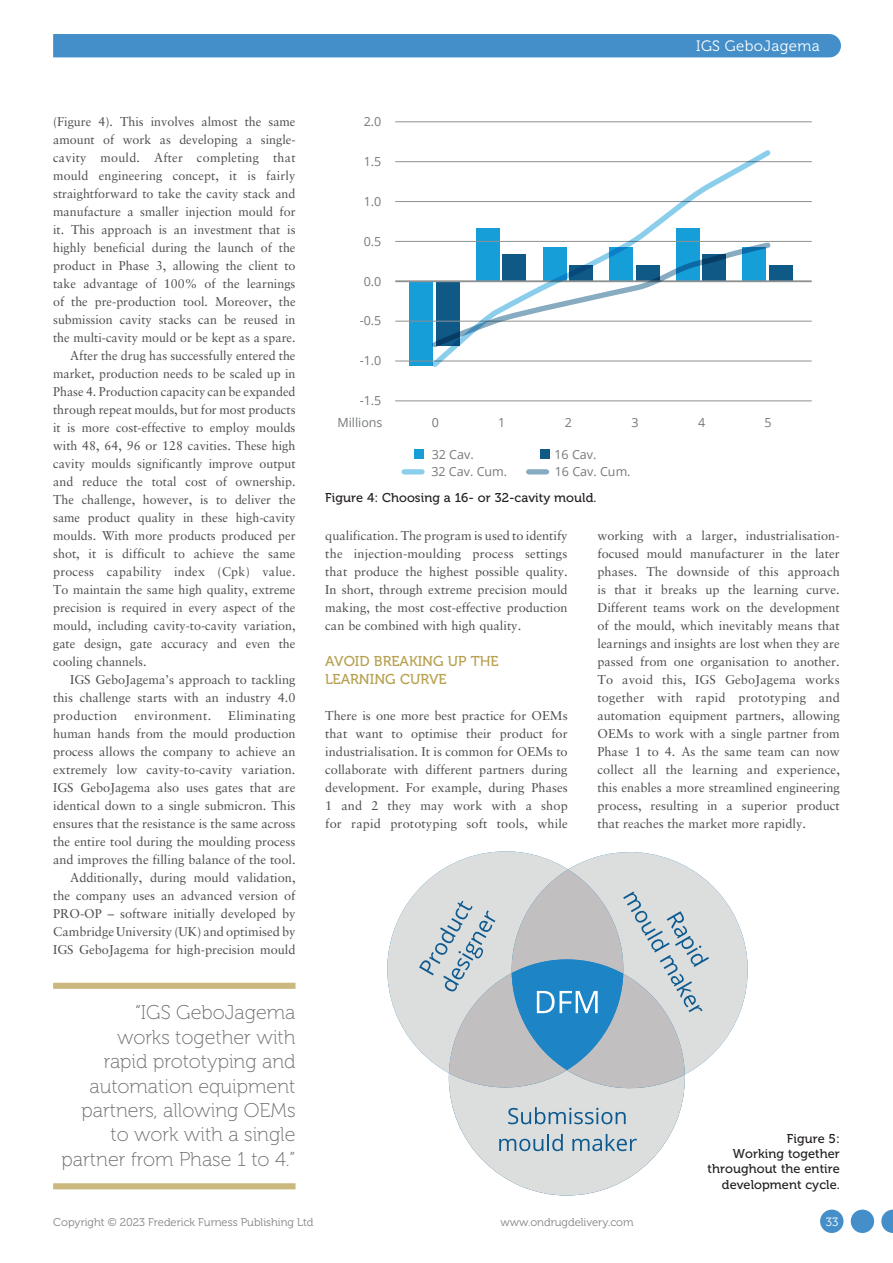
<style>
.page{position:relative;width:893px;height:1263px;background:#fff}
.page>*{position:absolute;margin:0;border:0;box-sizing:border-box;transform-origin:0 0}
.MF_pullquote{font:19.8px/24.5px "Museo 100";color:#6c6d70;text-align:right}
.t1{font:15px "Museo 300";letter-spacing:.025em;color:#fff}
.MF_Xhead{font:14.25px/18px "Museo 500";color:#b6a04f}
.MF_body{font:12.75px/18px "Sabon LT Std";color:#4b4c4d;text-align:justify}
.MF_body_no_indent{font:12.75px/18px "Sabon LT Std";letter-spacing:.005em;color:#4b4c4d;text-align:justify}
.MF_Captions{font:12.75px/15.3px "Museo 500";letter-spacing:.005em;color:#231f20;text-align:right}
.MF_body-2{font:12.75px "Sabon LT Std";letter-spacing:.03em;color:#4b4c4d}
.t2{font:12.45px/17.4px "Open Sans";color:#76797b}
.t3{font:12px "Museo 300";color:#fff}
.t4{font:11.25px "Museo 300";color:#808285}
</style>
<div class="page">
<div style="left:410px;top:281px;width:23px;height:85px;background:#169ed9"></div>
<hr style="left:395px;top:400px;width:417px;height:1px;background:#8e9091">
<div style="left:769px;top:265px;width:23px;height:16px;background:#0f5986"></div>
<div style="left:540px;top:449px;width:9px;height:10px;background:#0f5986"></div>
<div style="left:414px;top:449px;width:10px;height:10px;background:#169ed9"></div>
<hr style="left:395px;top:361px;width:417px;height:1px;background:#8e9091">
<hr style="left:395px;top:321px;width:417px;height:1px;background:#8e9091">
<hr style="left:395px;top:280px;width:417px;height:2px;background:#8e9091">
<hr style="left:395px;top:241px;width:417px;height:1px;background:#8e9091">
<hr style="left:395px;top:201px;width:417px;height:1px;background:#8e9091">
<hr style="left:395px;top:161px;width:417px;height:1px;background:#8e9091">
<hr style="left:395px;top:121px;width:417px;height:1px;background:#8e9091">
<svg style="left:432px;top:150px;width:338px;height:217px"></svg>
<svg style="left:432px;top:242px;width:338px;height:105px"></svg>
<div style="left:404px;top:469px;width:18px;height:5px;background:#8aceec"></div>
<div style="left:529px;top:469px;width:17px;height:5px;background:#87acc2"></div>
<div style="left:53px;top:983px;width:243px;height:6px;background:#cab87e"></div>
<div style="left:53px;top:1183px;width:243px;height:6px;background:#cab87e"></div>
<svg style="left:387px;top:851px;width:361px;height:344px"></svg>
<div style="left:53px;top:34px;width:788px;height:23px;background:#448fc9"></div>
<svg style="left:881px;top:1209px;width:12px;height:24px"></svg>
<div style="left:851px;top:1209px;width:23px;height:24px;background:#448fc9;border-radius:50%"></div>
<div style="left:820px;top:1209px;width:23px;height:24px;background:#448fc9;border-radius:50%"></div>
<p class="MF_body" style="left:53px;top:112px;width:244px">(Figure 4). This involves almost the same amount of work as developing a single&shy;cavity mould. After completing that mould engineering concept, it is fairly straightforward to take the cavity stack and manufacture a smaller injection mould for it. This approach is an investment that is highly beneficial during the launch of the product in Phase 3, allowing the client to take advantage of 100% of the learnings of the pre-production tool. Moreover, the submission cavity stacks can be reused in the multi-cavity mould or be kept as a spare.</p>
<p class="MF_body" style="left:53px;top:346px;width:244px;text-indent:17px">After the drug has successfully entered the market, production needs to be scaled up in Phase 4. Production capacity can be expanded through repeat moulds, but for most products it is more cost-effective to employ moulds with 48, 64, 96 or 128 cavities. These high cavity moulds significantly improve output and reduce the total cost of ownership.<br>The challenge, however, is to deliver the same product quality in these high-cavity moulds. With more products produced per shot, it is difficult to achieve the same process capability index (Cpk) value.<br>To maintain the same high quality, extreme precision is required in every aspect of the mould, including cavity-to-cavity variation, gate design, gate accuracy and even the cooling channels.</p>
<p class="MF_body" style="left:53px;top:670px;width:244px;text-indent:17px">IGS GeboJagema’s approach to tackling this challenge starts with an industry 4.0 production</p>
<p class="MF_body" style="left:53px;top:706px;width:244px;text-indent:175px">Eliminating human hands from the mould production process allows the company to achieve an extremely low cavity-to-cavity variation.<br>IGS GeboJagema also uses gates that are identical down to a single submicron. This ensures that the resistance is the same across the entire tool during the moulding process and improves the filling balance of the tool.</p>
<p class="MF_body" style="left:53px;top:868px;width:244px;text-indent:17px">Additionally, during mould validation, the company uses an advanced version of PRO-OP – software initially developed by Cambridge University (UK) and optimised by IGS GeboJagema for high-precision mould</p>
<p class="MF_body-2" style="left:134px;top:708px;width:78px">environment.</p>
<p class="MF_pullquote" style="left:62px;top:1001px;width:235px">“IGS GeboJagema<br>works together with<br>rapid prototyping and automation equipment partners, allowing OEMs to work with a single partner from Phase 1 to 4.”</p>
<p class="t2" style="left:364px;top:112px;width:19px">2.0</p>
<p class="t2" style="left:364px;top:152px;width:19px">1.5</p>
<p class="t2" style="left:364px;top:192px;width:19px">1.0</p>
<p class="t2" style="left:364px;top:232px;width:19px">0.5</p>
<p class="t2" style="left:364px;top:272px;width:19px">0.0</p>
<p class="t2" style="left:360px;top:312px;width:23px">-0.5</p>
<p class="t2" style="left:360px;top:352px;width:23px">-1.0</p>
<p class="t2" style="left:360px;top:392px;width:23px">-1.5</p>
<p class="t1" style="left:696px;top:37px;width:125px">IGS GeboJagema</p>
<p class="t2" style="left:337px;top:414px;width:47px">Millions</p>
<p class="t2" style="left:432px;top:414px;width:9px">0</p>
<p class="t2" style="left:498px;top:414px;width:9px">1</p>
<p class="t2" style="left:565px;top:414px;width:9px">2</p>
<p class="t2" style="left:631px;top:414px;width:9px">3</p>
<p class="t2" style="left:698px;top:414px;width:9px">4</p>
<p class="t2" style="left:765px;top:414px;width:9px">5</p>
<p class="t2" style="left:431px;top:445px;width:77px">32 Cav.<br>32 Cav. Cum.</p>
<p class="t2" style="left:554px;top:445px;width:44px">16 Cav.</p>
<p class="t2" style="left:555px;top:463px;width:77px">16 Cav. Cum.</p>
<p class="MF_Captions" style="left:325px;top:490px;width:273px">Figure 4: Choosing a 16- or 32-cavity mould.</p>
<p class="MF_body" style="left:325px;top:526px;width:244px">qualification. The program is used to identify the injection-moulding process settings that produce the highest possible quality.<br>In short, through extreme precision mould making, the most cost-effective production can be combined with high quality.</p>
<p class="MF_Xhead" style="left:325px;top:652px;width:175px">AVOID BREAKING UP THE<br>LEARNING CURVE</p>
<p class="MF_body_no_indent" style="left:325px;top:706px;width:244px">There is one more best practice for OEMs that want to optimise their product for industrialisation. It is common for OEMs to collaborate with different partners during development. For example, during Phases 1 and 2 they may work with a shop for rapid prototyping soft tools, while</p>
<p class="MF_body_no_indent" style="left:597px;top:526px;width:244px">working with a larger, industrialisation&shy;focused mould manufacturer in the later phases. The downside of this approach is that it breaks up the learning curve.<br>Different teams work on the development of the mould, which inevitably means that learnings and insights are lost when they are passed from one organisation to another.<br>To avoid this, IGS GeboJagema works together with rapid prototyping and automation equipment partners, allowing OEMs to work with a single partner from Phase 1 to 4. As the same team can now collect all the learning and experience, this enables a more streamlined engineering process, resulting in a superior product that reaches the market more rapidly.</p>
<p class="MF_Captions" style="left:708px;top:1131px;width:134px">Figure 5:<br>Working together throughout the entire development cycle.</p>
<p class="t4" style="left:53px;top:1216px;width:262px">Copyright © 2023 Frederick Furness Publishing Ltd</p>
<p class="t4" style="left:500px;top:1216px;width:135px">www.ondrugdelivery.com</p>
<p class="t3" style="left:826px;top:1215px;width:14px">33</p>
</div>
